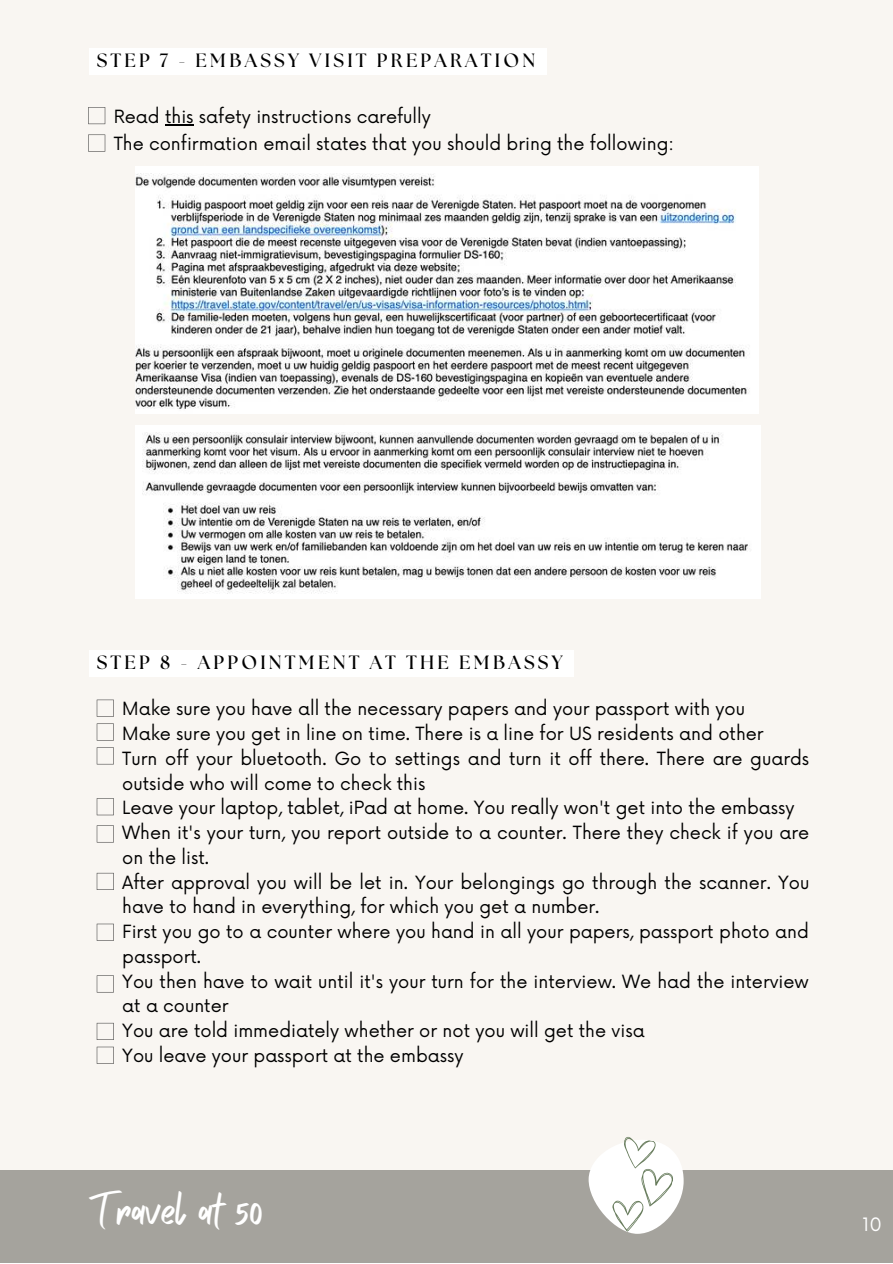
<style>
.page{position:relative;width:893px;height:1264px;background:#fff}
.page>*{position:absolute;margin:0;border:0;box-sizing:border-box;transform-origin:0 0}
.t1{font:43.2px "Vintage Moon";color:#fff}
.t2{font:700 19.2px "The Seasons";letter-spacing:.17em;color:#000}
.t3{font:18px "Now";color:#fff}
.t4{font:17.7px/24.8px "Now";color:#000}
</style>
<div class="page">
<div style="left:0;top:0;width:892px;height:1262px;background:#f9f6f2"></div>
<div style="left:0;top:1170px;width:892px;height:92px;background:#a5a39d"></div>
<svg style="left:588px;top:1137px;width:95px;height:97px"></svg>
<div style="left:89px;top:650px;width:484px;height:27px;background:#fff"></div>
<svg style="left:88px;top:134px;width:17px;height:18px"></svg>
<img style="left:135px;top:166px;width:623px;height:248px">
<img style="left:135px;top:425px;width:625px;height:174px">
<div style="left:89px;top:48px;width:457px;height:27px;background:#fff"></div>
<svg style="left:88px;top:107px;width:17px;height:17px"></svg>
<svg style="left:165px;top:124px;width:29px;height:1px"></svg>
<svg style="left:97px;top:699px;width:17px;height:17px"></svg>
<svg style="left:97px;top:723px;width:17px;height:17px"></svg>
<svg style="left:97px;top:747px;width:17px;height:17px"></svg>
<svg style="left:97px;top:798px;width:17px;height:17px"></svg>
<svg style="left:97px;top:825px;width:17px;height:17px"></svg>
<svg style="left:97px;top:872px;width:17px;height:18px"></svg>
<svg style="left:97px;top:923px;width:17px;height:17px"></svg>
<svg style="left:97px;top:975px;width:17px;height:17px"></svg>
<svg style="left:97px;top:1022px;width:17px;height:17px"></svg>
<svg style="left:97px;top:1046px;width:17px;height:17px"></svg>
<p class="t2" style="left:97px;top:47px;width:440px">STEP 7 - EMBASSY VISIT PREPARATION</p>
<p class="t4" style="left:114px;top:103px;width:318px">Read this safety instructions carefully</p>
<p class="t4" style="left:114px;top:130px;width:562px">The confirmation email states that you should bring the following:</p>
<p class="t2" style="left:97px;top:649px;width:467px">STEP 8 - APPOINTMENT AT THE EMBASSY</p>
<p class="t4" style="left:122px;top:695px;width:688px">Make sure you have all the necessary papers and your passport with you<br>Make sure you get in line on time. There is a line for US residents and other<br>Turn off your bluetooth. Go to settings and turn it off there. There are guards outside who will come to check this<br>Leave your laptop, tablet, iPad at home. You really won't get into the embassy When it's your turn, you report outside to a counter. There they check if you are on the list.<br>After approval you will be let in. Your belongings go through the scanner. You have to hand in everything, for which you get a number.<br>First you go to a counter where you hand in all your papers, passport photo and passport.<br>You then have to wait until it's your turn for the interview. We had the interview at a counter<br>You are told immediately whether or not you will get the visa<br>You leave your passport at the embassy</p>
<h1 class="t1" style="left:90px;top:1185px;width:174px">Travel at 50</h1>
<p class="t3" style="left:862px;top:1209px;width:21px">10</p>
</div>
